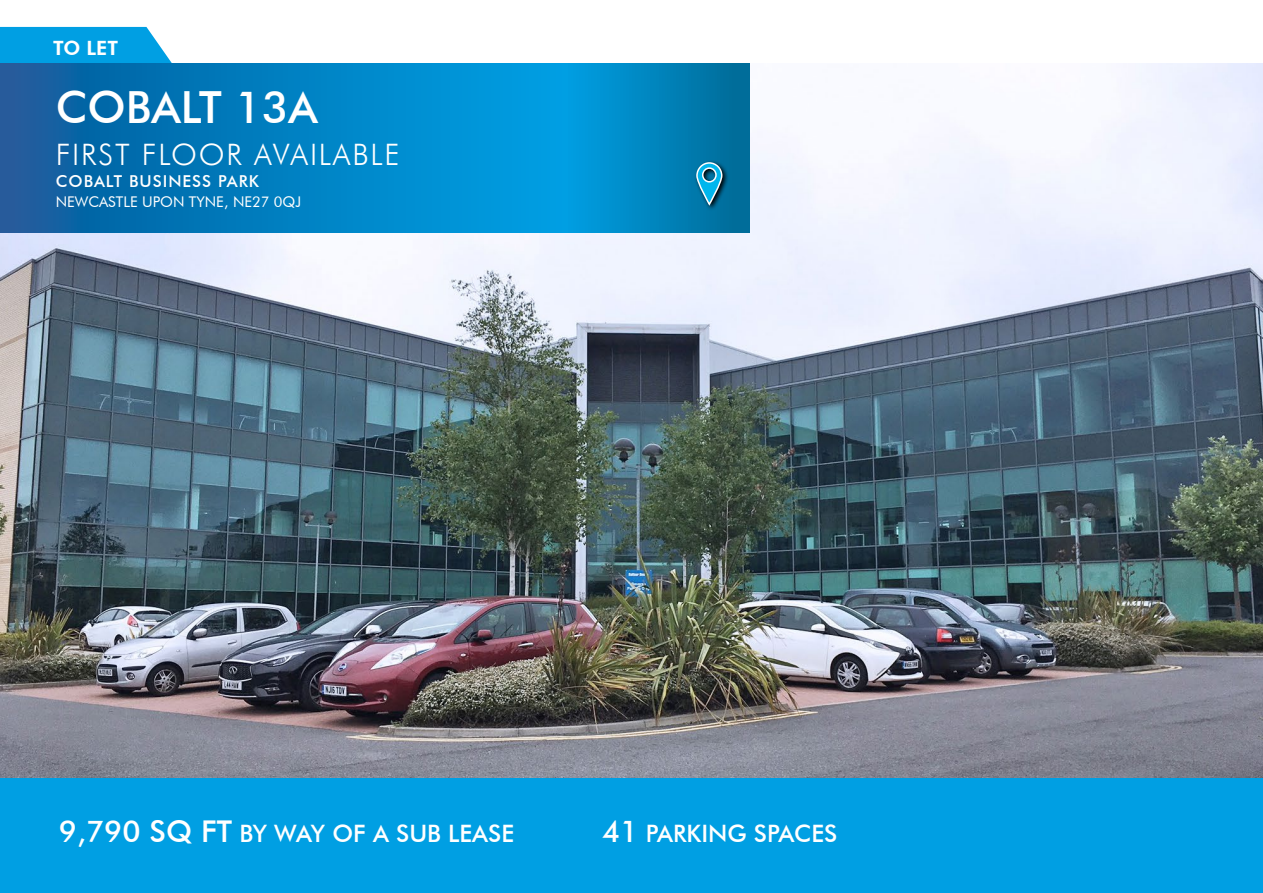
<style>
.page{position:relative;width:1263px;height:893px;background:#fff}
.page>*{position:absolute;margin:0;border:0;box-sizing:border-box;transform-origin:0 0}
.t1{font:500 44.25px "Futura BT";color:#fff}
.t2{font:300 29.55px "Futura BT";letter-spacing:.06em;color:#fff}
.t3{font:500 24px "Futura BT";color:#fff}
.t4{font:800 19.65px "Futura BT";color:#fff}
.t5{font:500 16.35px "Futura BT";letter-spacing:.06em;color:#fff}
.t6{font:14.7px "Futura BT";color:#fff}
.s1{font-size:30px}
</style>
<div class="page">
<img style="left:0;top:64px;width:1263px;height:714px">
<div style="left:0;top:778px;width:1263px;height:115px;background:#009fe3"></div>
<svg style="left:0;top:27px;width:172px;height:37px;background:#12a4e3"></svg>
<svg style="left:0;top:64px;width:749px;height:168px;background:#027fbf"></svg>
<svg style="left:694px;top:160px;width:35px;height:52px"></svg>
<svg style="left:695px;top:161px;width:28px;height:45px"></svg>
<p class="t4" style="left:53px;top:36px;width:66px">TO LET</p>
<h1 class="t1" style="left:56px;top:80px;width:264px">COBALT 13A</h1>
<p class="t2" style="left:56px;top:137px;width:345px">FIRST FLOOR AVAILABLE</p>
<p class="t5" style="left:56px;top:171px;width:205px">COBALT BUSINESS PARK</p>
<p class="t6" style="left:56px;top:193px;width:247px">NEWCASTLE UPON TYNE, NE27 0QJ</p>
<p class="t3" style="left:59px;top:819px;width:457px"><span class="s1">9,790 SQ FT</span> BY WAY OF A SUB LEASE</p>
<p class="t3" style="left:602px;top:819px;width:237px"><span class="s1">41</span> PARKING SPACES</p>
</div>
